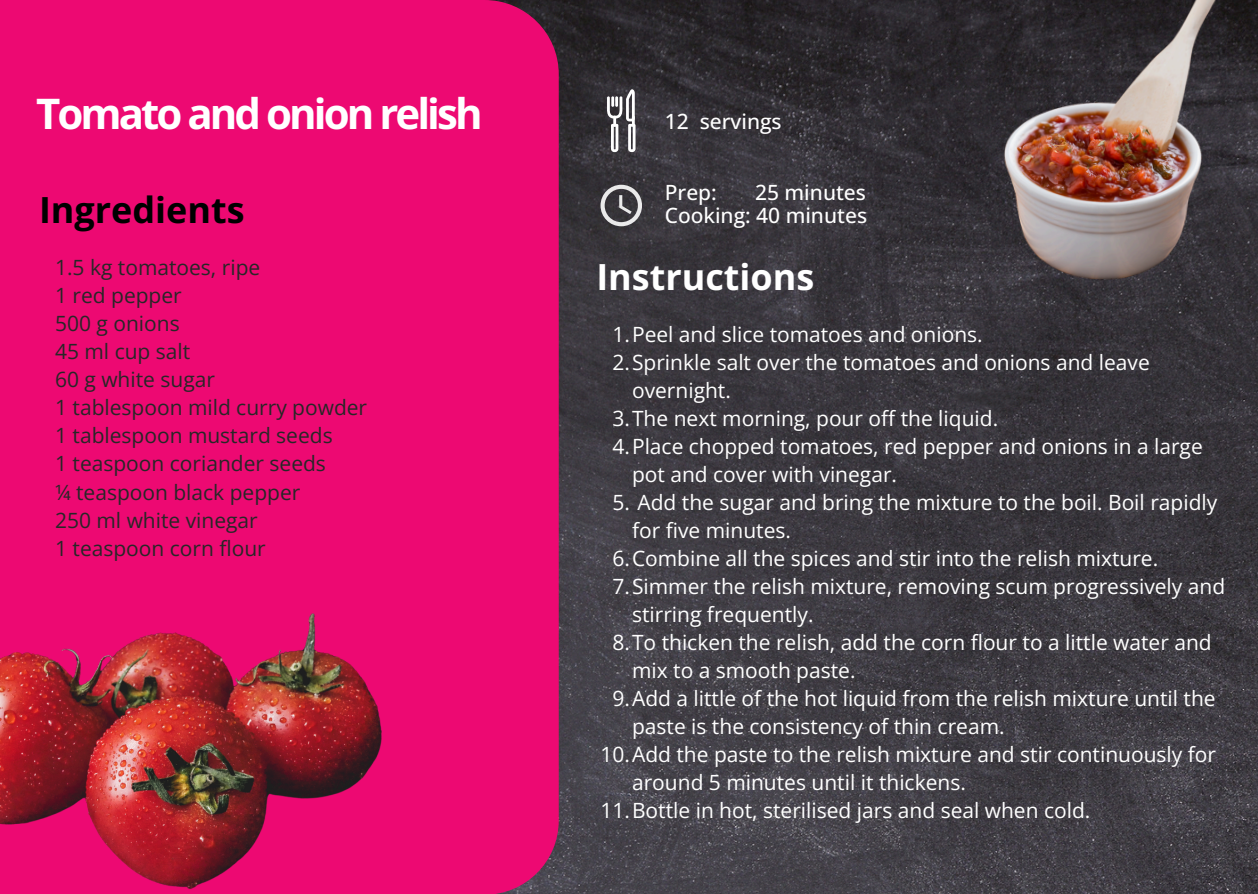
<style>
.page{position:relative;width:1258px;height:894px;background:#fff}
.page>*{position:absolute;margin:0;border:0;box-sizing:border-box;transform-origin:0 0}
.t1{font:700 42px "Open Sans";letter-spacing:-.07em;color:#fff}
.t2{font:700 36px "Open Sans";color:#fff}
.t3{font:700 36px "Open Sans";color:#000}
.t4{font:21px/27.9px "Open Sans";color:#fff}
.t5{font:21px "Open Sans";color:#272727}
.t6{font:500 21px/22.8px "Open Sans";color:#fff;text-align:right}
</style>
<div class="page">
<img style="left:559px;top:0;width:699px;height:893px">
<div style="left:0;top:0;width:559px;height:893px;background:#ed0972"></div>
<svg style="left:600px;top:185px;width:42px;height:41px"></svg>
<svg style="left:607px;top:89px;width:28px;height:63px"></svg>
<img style="left:0;top:572px;width:396px;height:321px">
<img style="left:970px;top:0;width:288px;height:327px">
<p class="t1" style="left:36px;top:84px;width:448px">Tomato and onion relish</p>
<p class="t3" style="left:39px;top:184px;width:207px">Ingredients</p>
<h2 class="t5" style="left:55px;top:253px;width:207px">1.5 kg tomatoes, ripe</h2>
<p class="t5" style="left:55px;top:281px;width:128px">1 red pepper</p>
<p class="t5" style="left:55px;top:309px;width:126px">500 g onions</p>
<p class="t5" style="left:55px;top:337px;width:137px">45 ml cup salt</p>
<p class="t5" style="left:55px;top:365px;width:161px">60 g white sugar</p>
<p class="t5" style="left:55px;top:393px;width:314px">1 tablespoon mild curry powder</p>
<p class="t5" style="left:55px;top:421px;width:279px">1 tablespoon mustard seeds</p>
<p class="t5" style="left:55px;top:449px;width:272px">1 teaspoon coriander seeds</p>
<p class="t5" style="left:55px;top:477px;width:247px">¼ teaspoon black pepper</p>
<p class="t5" style="left:55px;top:505px;width:204px">250 ml white vinegar</p>
<p class="t5" style="left:55px;top:533px;width:212px">1 teaspoon corn flour</p>
<p class="t6" style="left:665px;top:109px;width:118px">12 servings</p>
<p class="t6" style="left:665px;top:181px;width:204px">25 minutes<br>Cooking: 40 minutes</p>
<p class="t6" style="left:665px;top:181px;width:54px">Prep:</p>
<p class="t2" style="left:596px;top:252px;width:220px">Instructions</p>
<p class="t4" style="left:612px;top:319px;width:372px">1.Peel and slice tomatoes and onions.</p>
<p class="t4" style="left:632px;top:347px;width:519px;text-indent:-20px">2.Sprinkle salt over the tomatoes and onions and leave overnight.</p>
<h3 class="t4" style="left:612px;top:403px;width:387px">3.The next morning, pour off the liquid.</h3>
<p class="t4" style="left:632px;top:431px;width:572px;text-indent:-20px">4.Place chopped tomatoes, red pepper and onions in a large pot and cover with vinegar.</p>
<h3 class="t4" style="left:632px;top:487px;width:587px;text-indent:-20px">5. Add the sugar and bring the mixture to the boil. Boil rapidly for five minutes.</h3>
<h2 class="t4" style="left:612px;top:543px;width:547px">6.Combine all the spices and stir into the relish mixture.</h2>
<p class="t4" style="left:632px;top:571px;width:595px;text-indent:-20px">7.Simmer the relish mixture, removing scum progressively and stirring frequently.</p>
<p class="t4" style="left:632px;top:627px;width:581px;text-indent:-20px">8.To thicken the relish, add the corn flour to a little water and mix to a smooth paste.</p>
<p class="t4" style="left:632px;top:683px;width:585px;text-indent:-20px">9.Add a little of the hot liquid from the relish mixture until the paste is the consistency of thin cream.</p>
<p class="t4" style="left:632px;top:739px;width:585px;text-indent:-32px">10.Add the paste to the relish mixture and stir continuously for around 5 minutes until it thickens.</p>
<p class="t4" style="left:600px;top:795px;width:491px">11.Bottle in hot, sterilised jars and seal when cold.</p>
</div>
